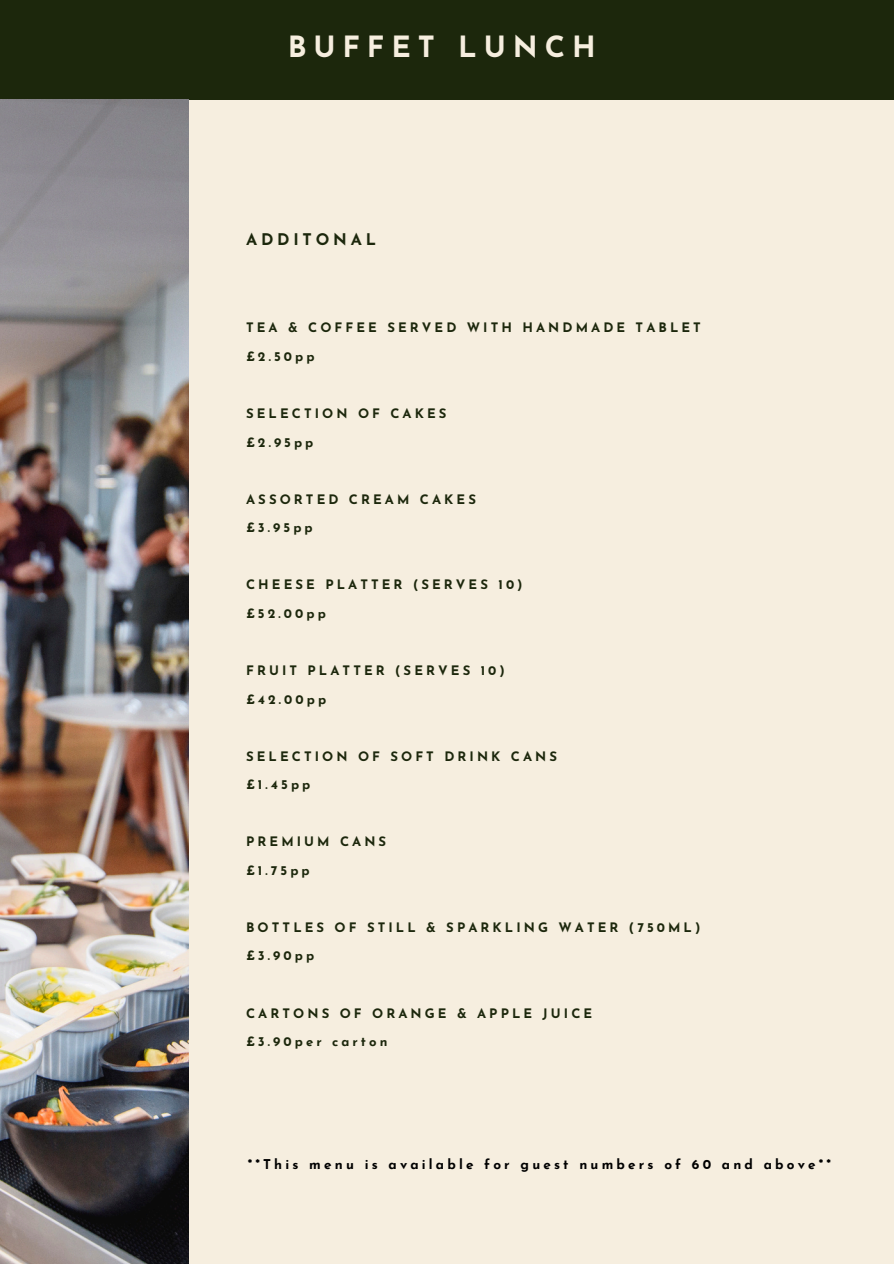
<style>
.page{position:relative;width:894px;height:1264px;background:#fff}
.page>*{position:absolute;margin:0;border:0;box-sizing:border-box;transform-origin:0 0}
.t1{font:700 29.25px "Josefin Sans";letter-spacing:.235em;color:#f6eedf}
.t2{font:700 16.05px "Josefin Sans";letter-spacing:.235em;color:#1c270c}
.t3{font:700 13.5px "Josefin Sans";letter-spacing:.235em;color:#000}
.t4{font:700 13.05px/28.5px "Josefin Sans";letter-spacing:.235em;color:#1c270c}
</style>
<div class="page">
<div style="left:0;top:0;width:893px;height:1263px;background:#f6eedf"></div>
<div style="left:0;top:0;width:893px;height:99px;background:#1c270c"></div>
<img style="left:0;top:99px;width:189px;height:1164px">
<p class="t1" style="left:287px;top:35px;width:309px">BUFFET LUNCH</p>
<p class="t2" style="left:246px;top:232px;width:131px">ADDITONAL</p>
<p class="t4" style="left:246px;top:315px;width:456px">TEA &amp; COFFEE SERVED WITH HANDMADE TABLET £2.50pp</p>
<p class="t4" style="left:246px;top:400px;width:202px">SELECTION OF CAKES £2.95pp</p>
<p class="t4" style="left:246px;top:486px;width:231px">ASSORTED CREAM CAKES £3.95pp</p>
<p class="t4" style="left:246px;top:572px;width:278px">CHEESE PLATTER (SERVES 10) £52.00pp</p>
<p class="t4" style="left:246px;top:657px;width:260px">FRUIT PLATTER (SERVES 10) £42.00pp</p>
<p class="t4" style="left:246px;top:743px;width:312px">SELECTION OF SOFT DRINK CANS £1.45pp</p>
<p class="t4" style="left:246px;top:828px;width:141px">PREMIUM CANS £1.75pp</p>
<p class="t4" style="left:246px;top:914px;width:455px">BOTTLES OF STILL &amp; SPARKLING WATER (750ML) £3.90pp</p>
<p class="t4" style="left:246px;top:1000px;width:347px">CARTONS OF ORANGE &amp; APPLE JUICE £3.90per carton</p>
<p class="t3" style="left:248px;top:1159px;width:584px">**This menu is available for guest numbers of 60 and above**</p>
</div>
